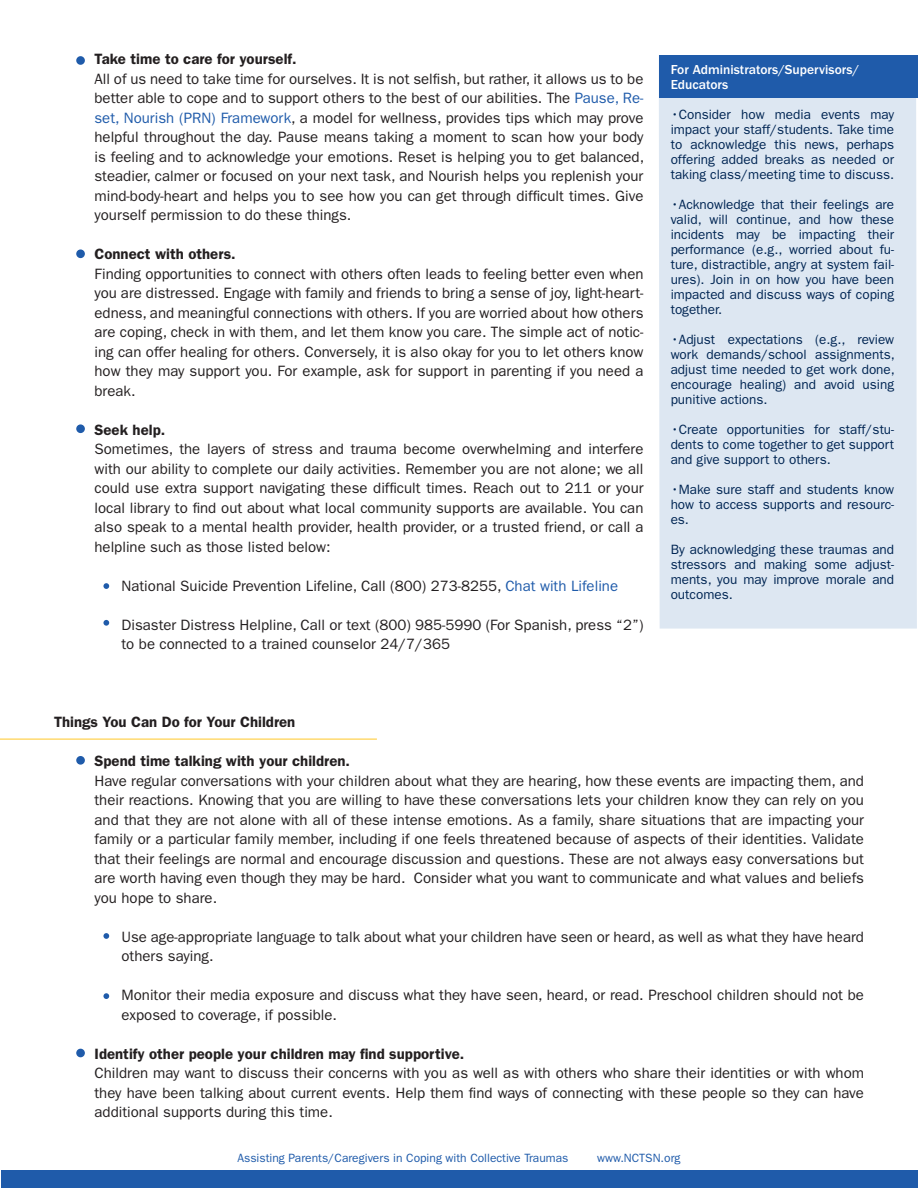
<style>
.page{position:relative;width:918px;height:1188px;background:#fff}
.page>*{position:absolute;margin:0;border:0;box-sizing:border-box;transform-origin:0 0}
.t1{font:15px/19.5px "ITC Franklin Gothic Std";color:#231f20;text-align:justify}
.t2{font:600 15px "ITC Franklin Gothic Std";color:#231f20}
.t3{font:13.5px/15px "ITC Franklin Gothic Std";color:#002553;text-align:justify}
.t4{font:500 13.5px "ITC Franklin Gothic Std";color:#fff}
.t5{font:12px "ITC Franklin Gothic Std";color:#1f5baa}
.s1{color:#1f5baa}
</style>
<div class="page">
<div style="left:1px;top:1171px;width:917px;height:17px;background:#1f5baa"></div>
<div style="left:76px;top:56px;width:9px;height:9px;background:#1f5baa;border-radius:50%"></div>
<div style="left:76px;top:424px;width:9px;height:9px;background:#1f5baa;border-radius:50%"></div>
<div style="left:76px;top:756px;width:9px;height:9px;background:#1f5baa;border-radius:50%"></div>
<div style="left:76px;top:1049px;width:9px;height:8px;background:#1f5baa;border-radius:50%"></div>
<div style="left:76px;top:249px;width:9px;height:9px;background:#1f5baa;border-radius:50%"></div>
<div style="left:659px;top:98px;width:258px;height:531px;background:#dde7f2"></div>
<svg style="left:103px;top:583px;width:6px;height:6px"></svg>
<svg style="left:103px;top:933px;width:6px;height:6px"></svg>
<svg style="left:103px;top:620px;width:6px;height:6px"></svg>
<svg style="left:103px;top:993px;width:6px;height:6px"></svg>
<hr style="left:0;top:739px;width:377px;height:1px;background:#ffc727">
<div style="left:659px;top:55px;width:259px;height:43px;background:#1f5baa"></div>
<p class="t2" style="left:94px;top:50px;width:204px">Take time to care for yourself.</p>
<p class="t1" style="left:94px;top:69px;width:551px">All of us need to take time for ourselves. It is not selfish, but rather, it allows us to be better able to cope and to support others to the best of our abilities. The <span class="s1">Pause, Re&shy;set, Nourish (PRN) Framework</span>, a model for wellness, provides tips which may prove helpful throughout the day. Pause means taking a moment to scan how your body is feeling and to acknowledge your emotions. Reset is helping you to get balanced, steadier, calmer or focused on your next task, and Nourish helps you replenish your mind-body-heart and helps you to see how you can get through difficult times. Give yourself permission to do these things.</p>
<p class="t2" style="left:94px;top:245px;width:143px">Connect with others.</p>
<p class="t1" style="left:94px;top:264px;width:551px">Finding opportunities to connect with others often leads to feeling better even when you are distressed. Engage with family and friends to bring a sense of joy, light-heart&shy;edness, and meaningful connections with others. If you are worried about how others are coping, check in with them, and let them know you care. The simple act of notic&shy;ing can offer healing for others. Conversely, it is also okay for you to let others know how they may support you. For example, ask for support in parenting if you need a break.</p>
<p class="t2" style="left:94px;top:421px;width:72px">Seek help.</p>
<p class="t1" style="left:94px;top:440px;width:551px">Sometimes, the layers of stress and trauma become overwhelming and interfere with our ability to complete our daily activities. Remember you are not alone; we all could use extra support navigating these difficult times. Reach out to 211 or your local library to find out about what local community supports are available. You can also speak to a mental health provider, health provider, or a trusted friend, or call a helpline such as those listed below:</p>
<p class="t1" style="left:122px;top:576px;width:498px">National Suicide Prevention Lifeline, Call (800) 273-8255, <span class="s1">Chat with Lifeline</span></p>
<p class="t1" style="left:122px;top:615px;width:524px">Disaster Distress Helpline, Call or text (800) 985-5990 (For Spanish, press “2”) to be connected to a trained counselor 24/7/365</p>
<p class="t4" style="left:671px;top:62px;width:190px">For Administrators/Supervisors/</p>
<p class="t4" style="left:671px;top:77px;width:59px">Educators</p>
<p class="t3" style="left:671px;top:107px;width:225px">•Consider how media events may</p>
<p class="t3" style="left:671px;top:122px;width:225px">impact your staff/students. Take time to acknowledge this news, perhaps offering added breaks as needed or taking class/meeting time to discuss.</p>
<p class="t3" style="left:671px;top:197px;width:225px">•Acknowledge that their feelings are valid, will continue, and how these</p>
<p class="t3" style="left:671px;top:227px;width:225px">incidents may be impacting their</p>
<p class="t3" style="left:671px;top:242px;width:225px">performance (e.g., worried about fu&shy;ture, distractible, angry at system fail&shy;ures). Join in on how you have been impacted and discuss ways of coping together.</p>
<p class="t3" style="left:671px;top:332px;width:226px">•Adjust expectations (e.g., review work demands/school assignments, adjust time needed to get work done, encourage healing) and avoid using punitive actions.</p>
<p class="t3" style="left:671px;top:422px;width:225px">•Create opportunities for staff/stu&shy;dents to come together to get support and give support to others.</p>
<p class="t3" style="left:671px;top:482px;width:225px">•Make sure staff and students know how to access supports and resourc&shy;es.</p>
<p class="t3" style="left:671px;top:542px;width:225px">By acknowledging these traumas and stressors and making some adjust&shy;ments, you may improve morale and outcomes.</p>
<p class="t2" style="left:54px;top:713px;width:243px">Things You Can Do for Your Children</p>
<p class="t2" style="left:94px;top:752px;width:257px">Spend time talking with your children.</p>
<p class="t1" style="left:94px;top:771px;width:771px">Have regular conversations with your children about what they are hearing, how these events are impacting them, and their reactions. Knowing that you are willing to have these conversations lets your children know they can rely on you and that they are not alone with all of these intense emotions. As a family, share situations that are impacting your family or a particular family member, including if one feels threatened because of aspects of their identities. Validate that their feelings are normal and encourage discussion and questions. These are not always easy conversations but are worth having even though they may be hard. Consider what you want to communicate and what values and beliefs you hope to share.</p>
<p class="t1" style="left:122px;top:927px;width:744px">Use age-appropriate language to talk about what your children have seen or heard, as well as what they have heard others saying.</p>
<p class="t1" style="left:122px;top:986px;width:744px">Monitor their media exposure and discuss what they have seen, heard, or read. Preschool children should not be exposed to coverage, if possible.</p>
<p class="t2" style="left:94px;top:1045px;width:371px">Identify other people your children may find supportive.</p>
<p class="t1" style="left:94px;top:1064px;width:771px">Children may want to discuss their concerns with you as well as with others who share their identities or with whom they have been talking about current events. Help them find ways of connecting with these people so they can have additional supports during this time.</p>
<p class="t5" style="left:237px;top:1151px;width:333px">Assisting Parents/Caregivers in Coping with Collective Traumas</p>
<p class="t5" style="left:597px;top:1151px;width:85px">www.NCTSN.org</p>
</div>
